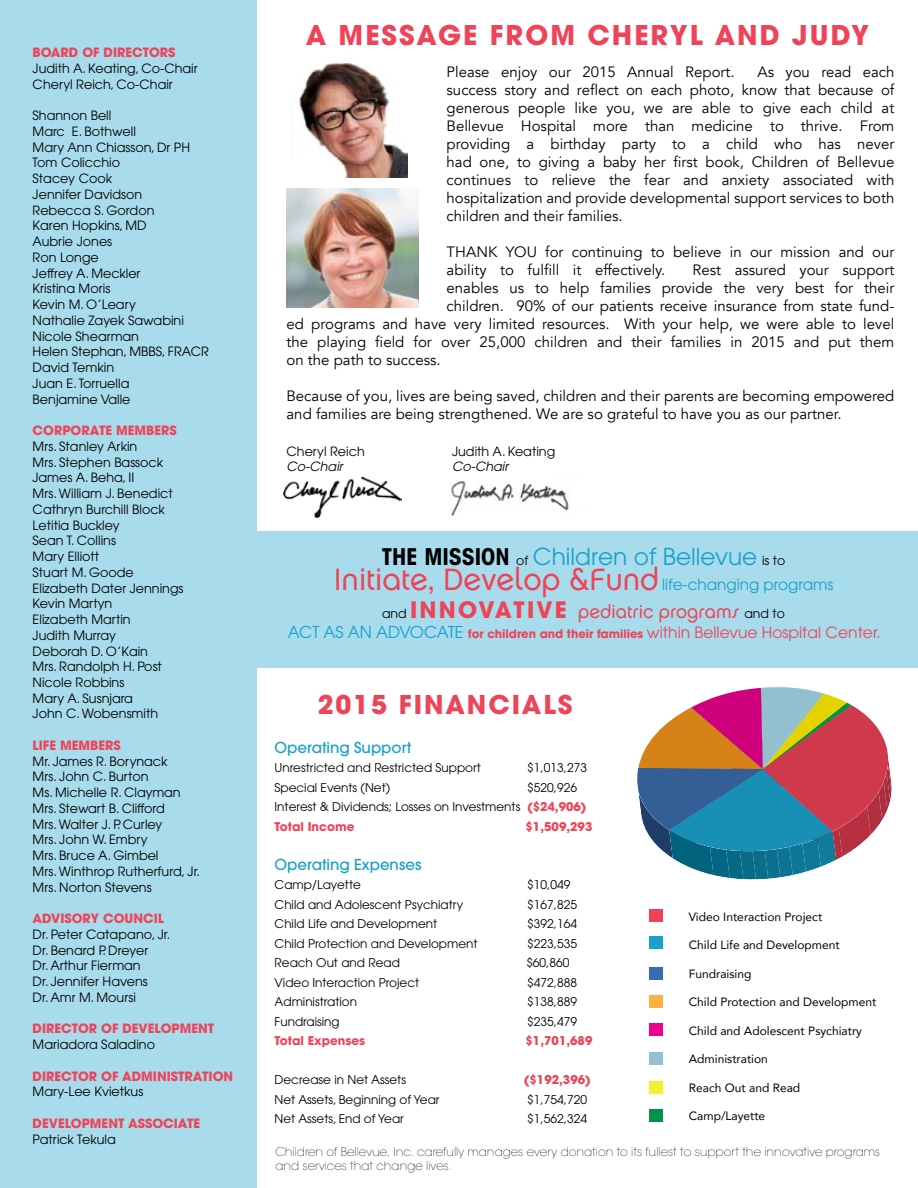
<style>
.page{position:relative;width:918px;height:1188px;background:#fff}
.page>*{position:absolute;margin:0;border:0;box-sizing:border-box;transform-origin:0 0}
.t1{font:31.05px "Chalet London Nineteen Seventy";color:#ef4357}
.t2{font:700 27px "Avant Garde";letter-spacing:.075em;color:#ef4357}
.t3{font:700 25.65px "Avant Garde";letter-spacing:.075em;color:#ef4357}
.t4{font:23.25px "Avant Garde";color:#18a1cd}
.t5{font:18.6px "Chalet London Nineteen Seventy";color:#ef4357}
.t6{font:15.45px "Avant Garde";color:#ef4357}
.t7{font:15px/18px "Avenir";color:#000}
.t8{font:500 15px "Avant Garde";color:#18a1cd}
.t9{font:12.75px/15.8px "Avant Garde";color:#000}
.t10{font:700 12.75px "Avant Garde";color:#ef4357}
.t11{font:italic 12.75px "Avant Garde";color:#000}
.t12{font:12.45px "Avant Garde";color:#000}
.t13{font:12px/19.5px "Avant Garde";color:#000}
.t14{font:12px "Avenir";color:#000}
.t15{font:200 12px/14.4px "Avant Garde";color:#000}
.t16{font:700 12px "Avant Garde";color:#ef4357}
.s1{font-weight:700;font-stretch:condensed;color:#000}
.s2{font-size:12.45px;color:#000}
.s3{font-family:"Avant Garde";font-size:15.15px;color:#18a1cd}
.s4{font-family:"Avant Garde";font-size:12.45px;color:#000}
.s5{font-family:"Avant Garde";font-weight:700;font-size:22.5px}
.s6{font-size:16.35px;color:#18a1cd}
.s7{font-weight:700;font-size:11.7px}
.s8{font-weight:700;color:#ef4357}
</style>
<div class="page">
<img style="left:283px;top:478px;width:118px;height:40px">
<img style="left:451px;top:481px;width:118px;height:35px">
<div style="left:257px;top:531px;width:661px;height:137px;background:#a8dbeb"></div>
<div style="left:0;top:0;width:257px;height:1188px;background:#a8dbeb"></div>
<svg style="left:637px;top:687px;width:255px;height:192px"></svg>
<img style="left:287px;top:189px;width:131px;height:118px">
<img style="left:292px;top:62px;width:116px;height:116px">
<div style="left:650px;top:1109px;width:13px;height:13px;background:#009348"></div>
<div style="left:650px;top:909px;width:13px;height:13px;background:#ef4357"></div>
<div style="left:650px;top:936px;width:13px;height:12px;background:#18a1cd"></div>
<div style="left:650px;top:995px;width:13px;height:13px;background:#fbb040"></div>
<div style="left:650px;top:1081px;width:13px;height:13px;background:#f9ed32"></div>
<div style="left:650px;top:967px;width:13px;height:13px;background:#376bb4"></div>
<div style="left:650px;top:1023px;width:13px;height:13px;background:#ec008c"></div>
<div style="left:650px;top:1053px;width:13px;height:12px;background:#93c1d1"></div>
<p class="t10" style="left:33px;top:44px;width:144px">BOARD OF DIRECTORS</p>
<p class="t9" style="left:33px;top:60px;width:167px">Judith A. Keating, Co-Chair<br>Cheryl Reich, Co-Chair</p>
<p class="t9" style="left:33px;top:108px;width:178px">Shannon Bell<br>Marc E. Bothwell<br>Mary Ann Chiasson, Dr PH<br>Tom Colicchio<br>Stacey Cook<br>Jennifer Davidson<br>Rebecca S. Gordon<br>Karen Hopkins, MD<br>Aubrie Jones<br>Ron Longe<br>Jeffrey A. Meckler<br>Kristina Moris<br>Kevin M. O’Leary<br>Nathalie Zayek Sawabini<br>Nicole Shearman<br>Helen Stephan, MBBS, FRACR<br>David Temkin<br>Juan E. Torruella<br>Benjamine Valle</p>
<p class="t10" style="left:33px;top:422px;width:146px">CORPORATE MEMBERS</p>
<p class="t9" style="left:33px;top:438px;width:152px">Mrs. Stanley Arkin<br>Mrs. Stephen Bassock<br>James A. Beha, II<br>Mrs. William J. Benedict<br>Cathryn Burchill Block<br>Letitia Buckley<br>Sean T. Collins<br>Mary Elliott<br>Stuart M. Goode<br>Elizabeth Dater Jennings<br>Kevin Martyn<br>Elizabeth Martin<br>Judith Murray<br>Deborah D. O’Kain<br>Mrs. Randolph H. Post<br>Nicole Robbins<br>Mary A. Susnjara<br>John C. Wobensmith</p>
<p class="t10" style="left:33px;top:737px;width:90px">LIFE MEMBERS</p>
<p class="t9" style="left:33px;top:753px;width:169px">Mr. James R. Borynack<br>Mrs. John C. Burton<br>Ms. Michelle R. Clayman<br>Mrs. Stewart B. Clifford<br>Mrs. Walter J. P. Curley<br>Mrs. John W. Embry<br>Mrs. Bruce A. Gimbel<br>Mrs. Winthrop Rutherfurd, Jr.<br>Mrs. Norton Stevens</p>
<p class="t10" style="left:33px;top:910px;width:133px">ADVISORY COUNCIL</p>
<p class="t9" style="left:33px;top:926px;width:139px">Dr. Peter Catapano, Jr.<br>Dr. Benard P. Dreyer<br>Dr. Arthur Fierman<br>Dr. Jennifer Havens<br>Dr. Amr M. Moursi</p>
<p class="t10" style="left:33px;top:1020px;width:183px">DIRECTOR OF DEVELOPMENT</p>
<p class="t9" style="left:33px;top:1037px;width:124px">Mariadora Saladino</p>
<p class="t10" style="left:33px;top:1068px;width:202px">DIRECTOR OF ADMINISTRATION</p>
<p class="t9" style="left:33px;top:1084px;width:112px">Mary-Lee Kvietkus</p>
<p class="t10" style="left:33px;top:1115px;width:169px">DEVELOPMENT ASSOCIATE</p>
<p class="t9" style="left:33px;top:1131px;width:85px">Patrick Tekula</p>
<h2 class="t2" style="left:306px;top:17px;width:565px">A MESSAGE FROM CHERYL AND JUDY</h2>
<p class="t7" style="left:447px;top:63px;width:449px;text-align:justify;text-indent:311px">As you read each success story and reflect on each photo, know that because of generous people like you, we are able to give each child at Bellevue Hospital more than medicine to thrive. From providing a birthday party to a child who has never had one, to giving a baby her first book, Children of Bellevue continues to relieve the fear and anxiety associated with hospitalization and provide developmental support services to both children and their families.</p>
<p class="t7" style="left:447px;top:243px;width:449px">THANK YOU for continuing to believe in our mission and our ability to fulfill it effectively.</p>
<p class="t7" style="left:447px;top:63px;width:290px">Please enjoy our 2015 Annual Report.</p>
<p class="t7" style="left:693px;top:261px;width:203px">Rest assured your support</p>
<p class="t7" style="left:447px;top:279px;width:449px">enables us to help families provide the very best for their</p>
<p class="t7" style="left:447px;top:297px;width:449px">children. 90% of our patients receive insurance from state fund-</p>
<p class="t7" style="left:287px;top:315px;width:609px">ed programs and have very limited resources. With your help, we were able to level</p>
<p class="t7" style="left:287px;top:333px;width:609px">the playing field for over 25,000 children and their families in 2015 and put them</p>
<p class="t7" style="left:287px;top:351px;width:156px">on the path to success.</p>
<p class="t7" style="left:287px;top:387px;width:609px">Because of you, lives are being saved, children and their parents are becoming empowered and families are being strengthened. We are so grateful to have you as our partner.</p>
<p class="t9" style="left:287px;top:444px;width:80px">Cheryl Reich</p>
<p class="t9" style="left:452px;top:444px;width:105px">Judith A. Keating</p>
<p class="t11" style="left:287px;top:459px;width:58px">Co-Chair</p>
<p class="t11" style="left:452px;top:459px;width:58px">Co-Chair</p>
<h3 class="t4" style="left:382px;top:543px;width:377px"><span class="s1">THE MISSION</span> <span class="s2">of</span> Children of Bellevue</h3>
<p class="t12" style="left:762px;top:553px;width:25px">is to</p>
<h1 class="t1" style="left:334px;top:560px;width:501px">Initiate, Develop &amp;Fund <span class="s3">life-changing programs</span></h1>
<h3 class="t5" style="left:382px;top:600px;width:404px"><span class="s4">and</span> <span class="s5">INNOVATIVE</span> pediatric programs <span class="s4">and to</span></h3>
<p class="t6" style="left:288px;top:623px;width:595px"><span class="s6">ACT AS AN ADVOCATE</span> <span class="s7">for children and their families</span> within Bellevue Hospital Center.</p>
<h3 class="t3" style="left:318px;top:688px;width:256px">2015 FINANCIALS</h3>
<p class="t8" style="left:275px;top:738px;width:138px">Operating Support</p>
<p class="t13" style="left:275px;top:758px;width:208px">Unrestricted and Restricted Support</p>
<p class="t13" style="left:527px;top:758px;width:61px">$1,013,273</p>
<p class="t13" style="left:275px;top:778px;width:117px">Special Events (Net)</p>
<p class="t13" style="left:275px;top:778px;width:314px;text-indent:253px">$520,926<br>Interest &amp; Dividends; Losses on Investments <span class="s8">($24,906)<br>Total Income</span></p>
<p class="t16" style="left:526px;top:819px;width:68px">$1,509,293</p>
<p class="t8" style="left:275px;top:855px;width:148px">Operating Expenses</p>
<p class="t13" style="left:275px;top:875px;width:88px">Camp/Layette</p>
<p class="t13" style="left:527px;top:875px;width:45px">$10,049</p>
<p class="t13" style="left:275px;top:895px;width:190px">Child and Adolescent Psychiatry</p>
<p class="t13" style="left:527px;top:895px;width:51px">$167,825</p>
<p class="t13" style="left:275px;top:914px;width:164px">Child Life and Development</p>
<p class="t13" style="left:527px;top:914px;width:51px">$392,164</p>
<p class="t13" style="left:275px;top:934px;width:205px">Child Protection and Development</p>
<p class="t13" style="left:527px;top:934px;width:51px">$223,535</p>
<p class="t13" style="left:275px;top:953px;width:127px">Reach Out and Read</p>
<p class="t13" style="left:526px;top:953px;width:45px">$60,860</p>
<p class="t13" style="left:275px;top:973px;width:146px">Video Interaction Project</p>
<p class="t13" style="left:527px;top:973px;width:51px">$472,888</p>
<p class="t13" style="left:275px;top:992px;width:84px">Administration</p>
<p class="t13" style="left:527px;top:992px;width:51px">$138,889</p>
<p class="t13" style="left:275px;top:1012px;width:67px">Fundraising</p>
<p class="t13" style="left:527px;top:1012px;width:51px">$235,479</p>
<p class="t16" style="left:275px;top:1033px;width:92px">Total Expenses</p>
<p class="t16" style="left:526px;top:1033px;width:68px">$1,701,689</p>
<p class="t13" style="left:275px;top:1070px;width:133px">Decrease in Net Assets</p>
<p class="t16" style="left:524px;top:1072px;width:69px">($192,396)</p>
<p class="t13" style="left:275px;top:1090px;width:166px">Net Assets, Beginning of Year</p>
<p class="t13" style="left:527px;top:1090px;width:61px">$1,754,720</p>
<p class="t13" style="left:275px;top:1109px;width:131px">Net Assets, End of Year</p>
<p class="t13" style="left:527px;top:1109px;width:61px">$1,562,324</p>
<p class="t14" style="left:689px;top:907px;width:135px">Video Interaction Project</p>
<p class="t14" style="left:689px;top:935px;width:152px">Child Life and Development</p>
<p class="t14" style="left:689px;top:964px;width:64px">Fundraising</p>
<p class="t14" style="left:689px;top:992px;width:189px">Child Protection and Development</p>
<p class="t14" style="left:689px;top:1021px;width:175px">Child and Adolescent Psychiatry</p>
<p class="t14" style="left:689px;top:1049px;width:81px">Administration</p>
<p class="t14" style="left:689px;top:1078px;width:113px">Reach Out and Read</p>
<p class="t14" style="left:689px;top:1106px;width:78px">Camp/Layette</p>
<p class="t15" style="left:275px;top:1145px;width:606px">Children of Bellevue, Inc. carefully manages every donation to its fullest to support the innovative programs and services that change lives.</p>
</div>
